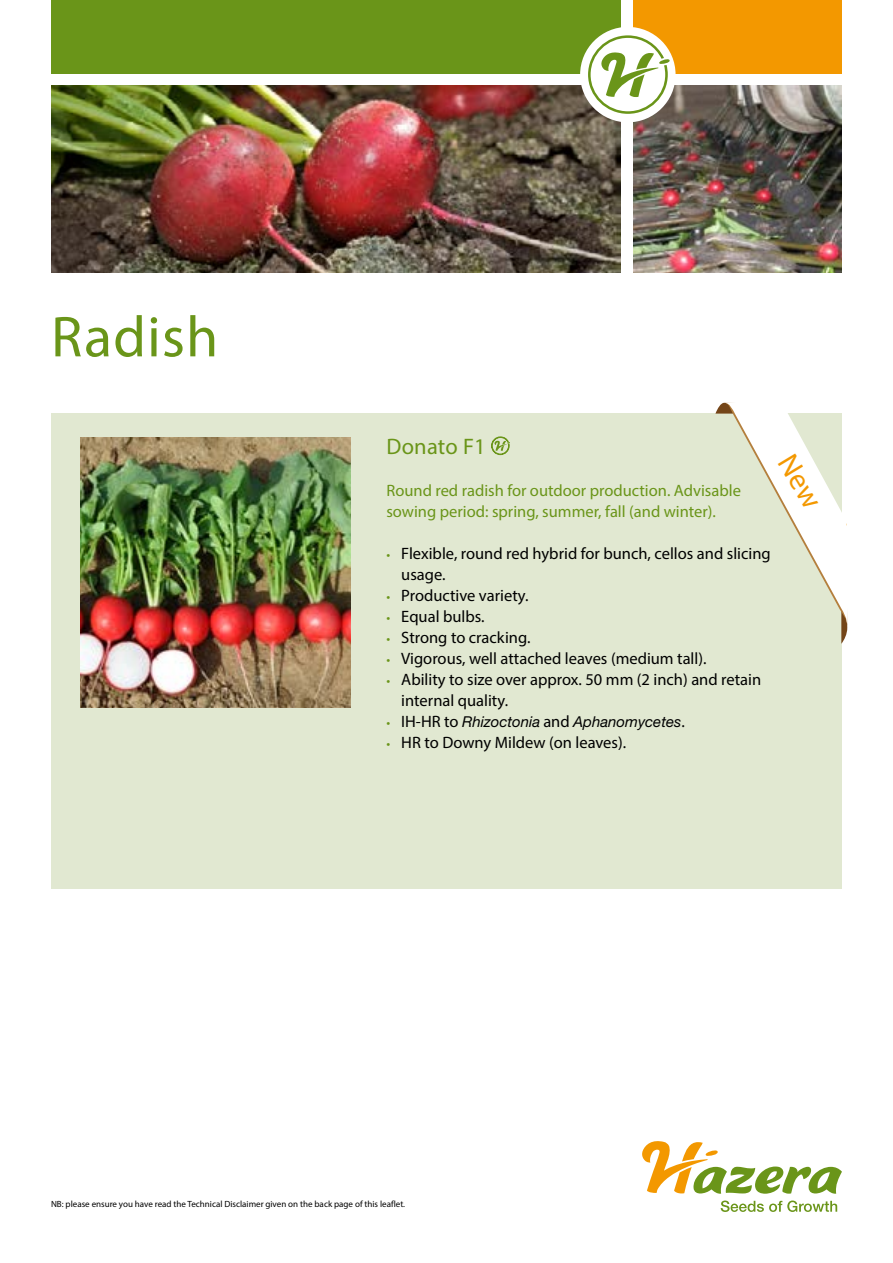
<style>
.page{position:relative;width:893px;height:1263px;background:#fff}
.page>*{position:absolute;margin:0;border:0;box-sizing:border-box;transform-origin:0 0}
.t1{font:58.05px "Myriad Pro";letter-spacing:.02em;color:#6a9519}
.t2{font:22.5px "Myriad Pro";letter-spacing:.01em;color:#6a9519}
.t3{font:16.5px/21px "Myriad Pro";color:#000}
.t4{font:16.5px/21px "Myriad Pro";color:#6a9519}
.t5{font:italic 15px "Helvetica Neue LT Pro";color:#000}
.t6{font:9px "Myriad Pro";color:#000}
.s1{font-size:13.5px;color:#6a9519}
.s2{font-family:"Myriad Pro";font-style:normal;font-size:13.5px;color:#6a9519}
.s3{font-family:"Myriad Pro";font-style:normal;font-size:16.5px}
</style>
<div class="page">
<img style="left:634px;top:85px;width:208px;height:187px">
<img style="left:51px;top:85px;width:569px;height:187px">
<div style="left:633px;top:0;width:209px;height:74px;background:#f39800"></div>
<div style="left:51px;top:0;width:569px;height:74px;background:#6a9519"></div>
<div style="left:580px;top:27px;width:96px;height:95px;background:#fff;border-radius:50%"></div>
<svg style="left:588px;top:35px;width:83px;height:79px"></svg>
<div style="left:51px;top:414px;width:791px;height:475px;background:#e1e8d1"></div>
<svg style="left:491px;top:437px;width:19px;height:18px"></svg>
<img style="left:81px;top:438px;width:270px;height:270px">
<svg style="left:642px;top:1141px;width:200px;height:53px"></svg>
<svg style="left:721px;top:1200px;width:116px;height:12px"></svg>
<svg style="left:715px;top:403px;width:132px;height:241px"></svg>
<h1 class="t1" style="left:51px;top:301px;width:169px">Radish</h1>
<h2 class="t2" style="left:386px;top:432px;width:101px">Donato F1</h2>
<p class="t4" style="left:386px;top:479px;width:356px">Round red radish for outdoor production. Advisable sowing period: spring, summer, fall (and winter).</p>
<p class="t3" style="left:401px;top:542px;width:371px;text-indent:-15px"><span class="s1">•</span> Flexible, round red hybrid for bunch, cellos and slicing usage.</p>
<p class="t3" style="left:386px;top:584px;width:144px"><span class="s1">•</span> Productive variety.</p>
<p class="t3" style="left:386px;top:605px;width:100px"><span class="s1">•</span> Equal bulbs.</p>
<p class="t3" style="left:386px;top:626px;width:145px"><span class="s1">•</span> Strong to cracking.</p>
<p class="t3" style="left:386px;top:647px;width:322px"><span class="s1">•</span> Vigorous, well attached leaves (medium tall).</p>
<p class="t3" style="left:401px;top:668px;width:361px;text-indent:-15px"><span class="s1">•</span> Ability to size over approx. 50 mm (2 inch) and retain internal quality.</p>
<p class="t5" style="left:386px;top:712px;width:300px"><span class="s2">•</span> <span class="s3">IH-HR to</span> Rhizoctonia <span class="s3">and</span> Aphanomycetes<span class="s3">.</span></p>
<p class="t3" style="left:386px;top:731px;width:241px"><span class="s1">•</span> HR to Downy Mildew (on leaves).</p>
<p class="t6" style="left:51px;top:1198px;width:356px">NB: please ensure you have read the Technical Disclaimer given on the back page of this leaflet.</p>
</div>
